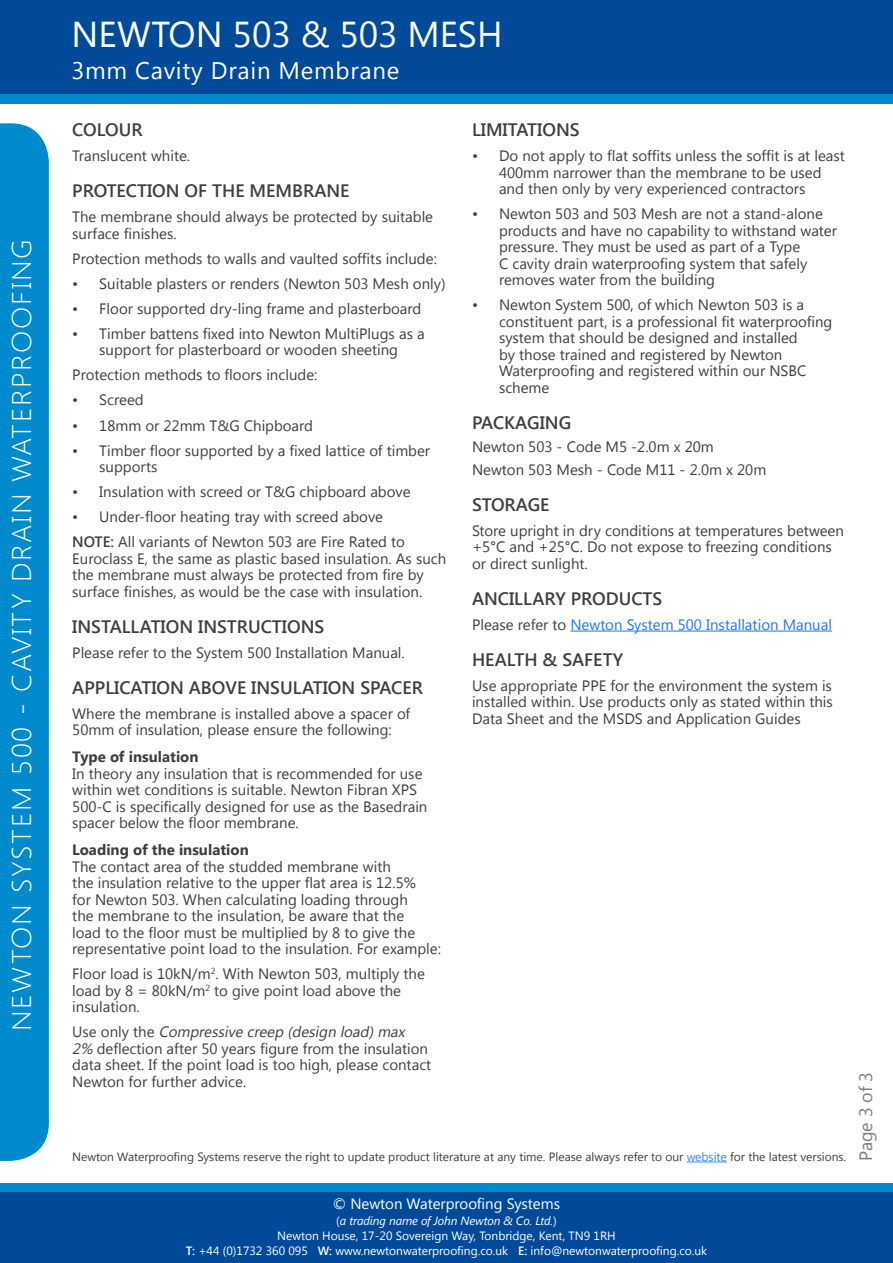
<style>
.page{position:relative;width:893px;height:1263px;background:#fff}
.page>*{position:absolute;margin:0;border:0;box-sizing:border-box;transform-origin:0 0}
.t1{font:36px "Segoe UI";color:#fff}
.t2{font:300 27px "Segoe UI";letter-spacing:.06em;color:#fff;scale:1.08 1}
.t3{font:24px "Segoe UI";letter-spacing:.03em;color:#fff}
.Headings{font:600 18px "Segoe UI";color:#3e3e3f}
.Bullets{font:600 18px "Segoe UI";color:#3e3e3f}
.t4{font:18px "Segoe UI";letter-spacing:-.01em;color:#7b7b7b}
.General_body_copy{font:15px/16.5px "Segoe UI";color:#3e3e3f}
.Headings-2{font:15px/16.5px "Segoe UI";color:#3e3e3f}
.General_body_copy-2{font:15px "Segoe UI";color:#1d76ff}
.t5{font:700 15px "Segoe UI";color:#3e3e3f}
.t6{font:15px "Segoe UI";color:#fff}
.t7{font:12px/15.6px "Segoe UI";color:#fff;text-align:center}
.t8{font:12px "Segoe UI";color:#3e3e3f}
.s1{font-weight:600}
.s2{font-style:italic}
.s3{color:#3e3e3f}
.s4{color:#3484ff}
</style>
<div class="page">
<div style="left:0;top:0;width:893px;height:94px;background:#014a99"></div>
<div style="left:0;top:94px;width:893px;height:9px;background:#008ace"></div>
<div style="left:0;top:1191px;width:893px;height:72px;background:#014a99"></div>
<div style="left:0;top:1183px;width:893px;height:8px;background:#008ace"></div>
<div style="left:0;top:123px;width:49px;height:1038px;background:#008ace"></div>
<hr style="left:687px;top:1161px;width:40px;height:1px;background:#3484ff">
<hr style="left:570px;top:631px;width:262px;height:1px;background:#1d76ff">
<h2 class="t2" style="left:3px;top:1031px;width:735px;rotate:-90deg">NEWTON SYSTEM 500 - CAVITY DRAIN WATERPROOFING</h2>
<h1 class="t1" style="left:71px;top:9px;width:433px">NEWTON 503 &amp; 503 MESH</h1>
<h3 class="t3" style="left:71px;top:54px;width:329px">3mm Cavity Drain Membrane</h3>
<p class="Headings" style="left:72px;top:117px;width:72px">COLOUR</p>
<p class="General_body_copy" style="left:72px;top:147px;width:119px">Translucent white.</p>
<p class="Headings" style="left:72px;top:178px;width:279px">PROTECTION OF THE MEMBRANE</p>
<p class="General_body_copy" style="left:72px;top:208px;width:362px">The membrane should always be protected by suitable surface finishes.</p>
<p class="General_body_copy" style="left:72px;top:250px;width:366px">Protection methods to walls and vaulted soffits include:</p>
<p class="General_body_copy" style="left:72px;top:275px;width:375px">• Suitable plasters or renders (Newton 503 Mesh only)</p>
<p class="General_body_copy" style="left:72px;top:300px;width:350px">• Floor supported dry-ling frame and plasterboard</p>
<p class="General_body_copy" style="left:72px;top:325px;width:354px;text-align:center">• Timber battens fixed into Newton MultiPlugs as a support for plasterboard or wooden sheeting</p>
<p class="General_body_copy" style="left:72px;top:366px;width:247px">Protection methods to floors include:</p>
<p class="General_body_copy" style="left:72px;top:391px;width:73px">• Screed</p>
<p class="General_body_copy" style="left:72px;top:416px;width:242px">• 18mm or 22mm T&amp;G Chipboard</p>
<p class="General_body_copy" style="left:99px;top:441px;width:332px;text-indent:-27px">• Timber floor supported by a fixed lattice of timber supports</p>
<p class="General_body_copy" style="left:72px;top:483px;width:340px">• Insulation with screed or T&amp;G chipboard above</p>
<p class="General_body_copy" style="left:72px;top:508px;width:312px">• Under-floor heating tray with screed above</p>
<p class="Headings-2" style="left:72px;top:533px;width:375px"><span class="s1">NOTE:</span> All variants of Newton 503 are Fire Rated to Euroclass E, the same as plastic based insulation. As such the membrane must always be protected from fire by surface finishes, as would be the case with insulation.</p>
<p class="Headings" style="left:72px;top:613px;width:254px">INSTALLATION INSTRUCTIONS</p>
<p class="General_body_copy" style="left:72px;top:643px;width:334px">Please refer to the System 500 Installation Manual.</p>
<p class="Headings" style="left:72px;top:674px;width:352px">APPLICATION ABOVE INSULATION SPACER</p>
<p class="General_body_copy" style="left:72px;top:704px;width:339px">Where the membrane is installed above a spacer of<br>50mm of insulation, please ensure the following:</p>
<p class="t5" style="left:72px;top:746px;width:128px">Type of insulation</p>
<p class="General_body_copy" style="left:72px;top:764px;width:352px">In theory any insulation that is recommended for use within wet conditions is suitable. Newton Fibran XPS</p>
<p class="General_body_copy" style="left:72px;top:797px;width:357px">500-C is specifically designed for use as the Basedrain spacer below the floor membrane.</p>
<p class="t5" style="left:72px;top:839px;width:178px">Loading of the insulation</p>
<p class="General_body_copy" style="left:72px;top:857px;width:370px">The contact area of the studded membrane with<br>the insulation relative to the upper flat area is 12.5%<br>for Newton 503. When calculating loading through<br>the membrane to the insulation, be aware that the<br>load to the floor must be multiplied by 8 to give the representative point load to the insulation. For example:</p>
<p class="General_body_copy" style="left:72px;top:965px;width:354px">Floor load is 10kN/m<sup>2</sup>. With Newton 503, multiply the load by 8 = 80kN/m<sup>2</sup> to give point load above the insulation.</p>
<p class="General_body_copy" style="left:72px;top:1023px;width:361px">U s e o n l y t h e <span class="s2">Compressive creep (design load)max 2%</span> deflection after 50 years figure from the insulation data sheet. If the point load is too high, please contact Newton for further advice.</p>
<p class="Bullets" style="left:472px;top:117px;width:109px">LIMITATIONS</p>
<p class="General_body_copy" style="left:499px;top:147px;width:348px;text-indent:-27px">• Do not apply to flat soffits unless the soffit is at least<br>400mm narrower than the membrane to be used and then only by very experienced contractors</p>
<p class="General_body_copy" style="left:499px;top:205px;width:339px;text-indent:-27px">• Newton 503 and 503 Mesh are not a stand-alone products and have no capability to withstand water pressure. They must be used as part of a Type<br>C cavity drain waterproofing system that safely removes water from the building</p>
<p class="General_body_copy" style="left:499px;top:296px;width:335px;text-indent:-27px">• Newton System 500, of which Newton 503 is a constituent part, is a professional fit waterproofing system that should be designed and installed<br>by those trained and registered by Newton Waterproofing and registered within our NSBC scheme</p>
<p class="Headings" style="left:472px;top:410px;width:101px">PACKAGING</p>
<p class="General_body_copy" style="left:472px;top:438px;width:243px">Newton 503 - Code M5 -2.0m x 20m</p>
<p class="General_body_copy" style="left:472px;top:460px;width:296px">Newton 503 Mesh - Code M11 - 2.0m x 20m</p>
<p class="Headings" style="left:472px;top:492px;width:79px">STORAGE</p>
<p class="General_body_copy" style="left:472px;top:521px;width:373px">Store upright in dry conditions at temperatures between +5°C and +25°C. Do not expose to freezing conditions or direct sunlight.</p>
<p class="Headings" style="left:472px;top:586px;width:192px">ANCILLARY PRODUCTS</p>
<p class="General_body_copy-2" style="left:472px;top:614px;width:362px"><span class="s3">Please refer to</span> Newton System 500 Installation Manual</p>
<p class="Headings" style="left:472px;top:647px;width:153px">HEALTH &amp; SAFETY</p>
<p class="Headings-2" style="left:472px;top:676px;width:361px">Use appropriate PPE for the environment the system is</p>
<p class="Headings-2" style="left:472px;top:693px;width:362px">installed within. Use products only as stated within this</p>
<p class="Headings-2" style="left:472px;top:709px;width:330px">Data Sheet and the MSDS and Application Guides</p>
<p class="t8" style="left:72px;top:1148px;width:775px">Newton Waterproofing Systems reserve the right to update product literature at any time. Please always refer to our <span class="s4">website</span> for the latest versions.</p>
<p class="t4" style="left:853px;top:1161px;width:90px;rotate:-90deg">Page 3 of 3</p>
<p class="t6" style="left:333px;top:1193px;width:229px">© Newton Waterproofing Systems</p>
<p class="t7" style="left:277px;top:1212px;width:340px">(<span class="s2">a trading name of John Newton &amp; Co. Ltd.</span>)<br>Newton House, 17-20 Sovereign Way, Tonbridge, Kent, TN9 1RH</p>
<p class="t7" style="left:186px;top:1242px;width:523px"><span class="s1">T:</span> +44 (0)1732 360 095 <span class="s1">W:</span> www.newtonwaterproofing.co.uk <span class="s1">E:</span> info@newtonwaterproofing.co.uk</p>
</div>
